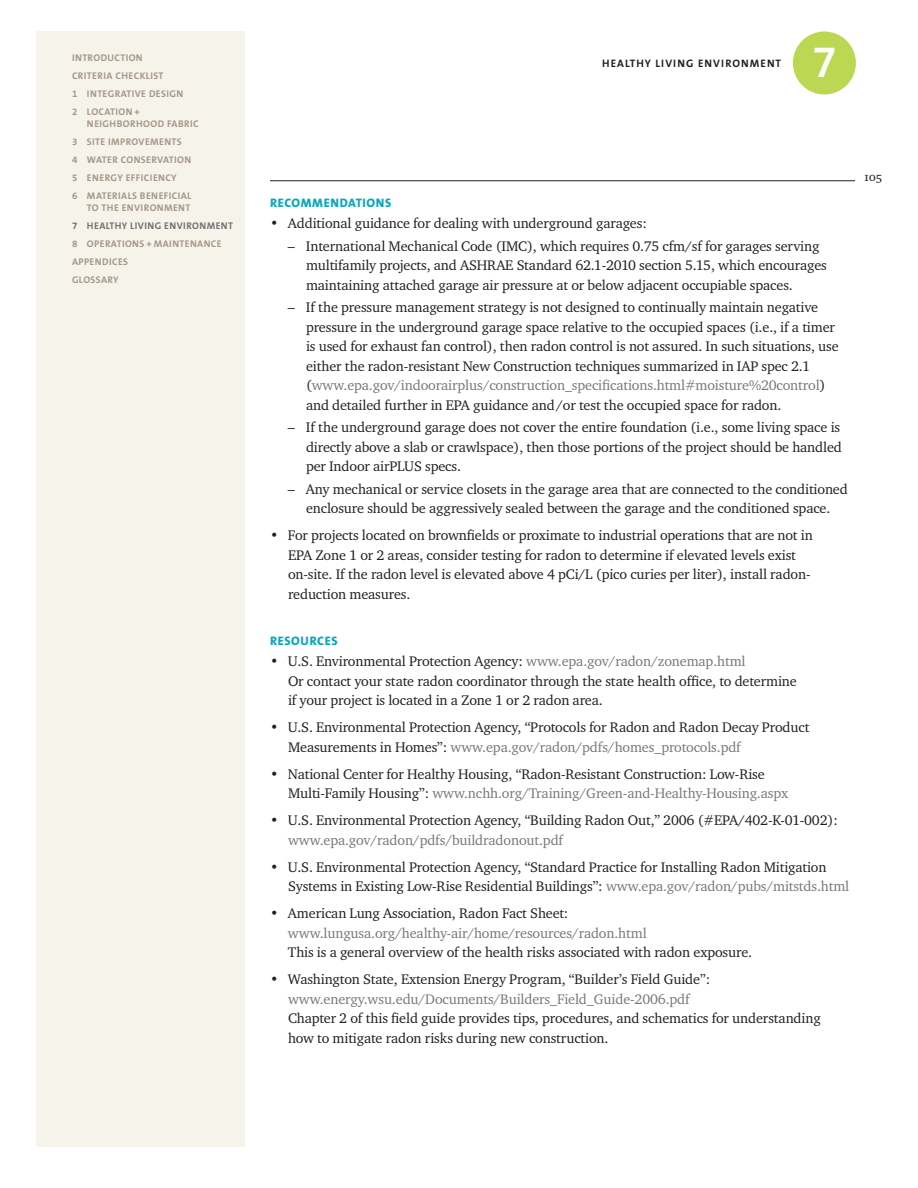
<style>
.page{position:relative;width:918px;height:1188px;background:#fff}
.page>*{position:absolute;margin:0;border:0;box-sizing:border-box;transform-origin:0 0}
.t1{font:600 45px "The Sans B6";color:#fff}
.Text__bullets_1{font:14.25px/19.5px "Charter ITC";letter-spacing:-.01em;color:#231f20}
.Text__bullets_2{font:14.25px/19.5px "Charter ITC";letter-spacing:-.01em;color:#231f20}
.Text__bullets_1_befo{font:14.25px/19.5px "Charter ITC";letter-spacing:-.01em;color:#231f20}
.t2{font:12.75px "Charter ITC Regu OS";color:#231f20}
.Subhead_A{font:800 12.3px "The Sans B8";letter-spacing:.05em;color:#0ba7bb}
.t3{font:700 10.8px "The Sans B7";letter-spacing:.1em;color:#231f20}
.t4{font:700 9.75px/18px "The Sans B7";letter-spacing:.04em;color:#aba095}
.t5{font:700 9.75px "The Sans B7";letter-spacing:.04em;color:#76787b}
.s1{color:#76787b}
</style>
<div class="page">
<div style="left:36px;top:32px;width:208px;height:1116px;background:#f6f3eb"></div>
<div style="left:793px;top:32px;width:63px;height:62px;background:#bcd752;border-radius:50%"></div>
<hr style="left:270px;top:180px;width:585px;height:1px;background:#231f20">
<p class="t4" style="left:72px;top:49px;width:113px">INTRODUCTION<br>CRITERIA CHECKLIST<br>1 INTEGRATIVE DESIGN<br>2 LOCATION +</p>
<p class="t4" style="left:72px;top:115px;width:128px;text-indent:15px">NEIGHBORHOOD FABRIC<br>3 SITE IMPROVEMENTS<br>4 WATER CONSERVATION<br>5 ENERGY EFFICIENCY<br>6 MATERIALS BENEFICIAL</p>
<p class="t4" style="left:87px;top:199px;width:105px">TO THE ENVIRONMENT</p>
<p class="t5" style="left:72px;top:221px;width:163px">7 HEALTHY LIVING ENVIRONMENT</p>
<p class="t4" style="left:72px;top:235px;width:151px">8 OPERATIONS + MAINTENANCE<br>APPENDICES<br>GLOSSARY</p>
<p class="t3" style="left:602px;top:57px;width:181px">HEALTHY LIVING ENVIRONMENT</p>
<h1 class="t1" style="left:812px;top:39px;width:26px">7</h1>
<p class="Subhead_A" style="left:270px;top:197px;width:123px">RECOMMENDATIONS</p>
<p class="Text__bullets_1" style="left:270px;top:213px;width:378px">• Additional guidance for dealing with underground garages:</p>
<p class="Text__bullets_2" style="left:306px;top:236px;width:522px;text-indent:-18px">– International Mechanical Code (IMC), which requires 0.75 cfm/sf for garages serving multifamily projects, and ASHRAE Standard 62.1-2010 section 5.15, which encourages maintaining attached garage air pressure at or below adjacent occupiable spaces.</p>
<p class="Text__bullets_2" style="left:306px;top:297px;width:534px;text-indent:-18px">– If the pressure management strategy is not designed to continually maintain negative pressure in the underground garage space relative to the occupied spaces (i.e., if a timer is used for exhaust fan control), then radon control is not assured. In such situations, use either the radon-resistant New Construction techniques summarized in IAP spec 2.1 (<span class="s1">www.epa.gov/indoorairplus/construction_specifications.html#moisture%20control</span>) and detailed further in EPA guidance and/or test the occupied space for radon.</p>
<p class="Text__bullets_2" style="left:306px;top:417px;width:537px;text-indent:-18px">– If the underground garage does not cover the entire foundation (i.e., some living space is directly above a slab or crawlspace), then those portions of the project should be handled per Indoor airPLUS specs.</p>
<p class="Text__bullets_2" style="left:288px;top:479px;width:561px;text-align:center">– Any mechanical or service closets in the garage area that are connected to the conditioned enclosure should be aggressively sealed between the garage and the conditioned space.</p>
<p class="Text__bullets_1_befo" style="left:288px;top:525px;width:526px;text-indent:-18px">• For projects located on brownfields or proximate to industrial operations that are not in EPA Zone 1 or 2 areas, consider testing for radon to determine if elevated levels exist on-site. If the radon level is elevated above 4 pCi/L (pico curies per liter), install radon&shy;reduction measures.</p>
<p class="Subhead_A" style="left:270px;top:635px;width:69px">RESOURCES</p>
<p class="Text__bullets_1" style="left:288px;top:651px;width:510px;text-indent:-18px">• U.S. Environmental Protection Agency: <span class="s1">www.epa.gov/radon/zonemap.html<br></span>Or contact your state radon coordinator through the state health office, to determine if your project is located in a Zone 1 or 2 radon area.</p>
<p class="Text__bullets_1" style="left:288px;top:717px;width:523px;text-indent:-18px">• U.S. Environmental Protection Agency, “Protocols for Radon and Radon Decay Product<br>Measurements in Homes”: <span class="s1">www.epa.gov/radon/pdfs/homes_protocols.pdf</span></p>
<p class="Text__bullets_1" style="left:288px;top:764px;width:502px;text-indent:-18px">• National Center for Healthy Housing, “Radon-Resistant Construction: Low-Rise<br>Multi-Family Housing”: <span class="s1">www.nchh.org/Training/Green-and-Healthy-Housing.aspx</span></p>
<p class="Text__bullets_1" style="left:288px;top:810px;width:551px;text-indent:-18px">• U.S. Environmental Protection Agency, “Building Radon Out,” 2006 (#EPA/402-K-01-002): <span class="s1">www.epa.gov/radon/pdfs/buildradonout.pdf</span></p>
<p class="Text__bullets_1" style="left:288px;top:857px;width:563px;text-indent:-18px">• U.S. Environmental Protection Agency, “Standard Practice for Installing Radon Mitigation<br>Systems in Existing Low-Rise Residential Buildings”: <span class="s1">www.epa.gov/radon/pubs/mitstds.html</span></p>
<p class="Text__bullets_1" style="left:288px;top:903px;width:466px;text-indent:-18px">• American Lung Association, Radon Fact Sheet: <span class="s1">www.lungusa.org/healthy-air/home/resources/radon.html<br></span>This is a general overview of the health risks associated with radon exposure.</p>
<p class="Text__bullets_1" style="left:288px;top:969px;width:534px;text-indent:-18px">• Washington State, Extension Energy Program, “Builder’s Field Guide”: <span class="s1">www.energy.wsu.edu/Documents/Builders_Field_Guide-2006.pdf<br></span>Chapter 2 of this field guide provides tips, procedures, and schematics for understanding how to mitigate radon risks during new construction.</p>
<p class="t2" style="left:864px;top:169px;width:20px">105</p>
</div>
